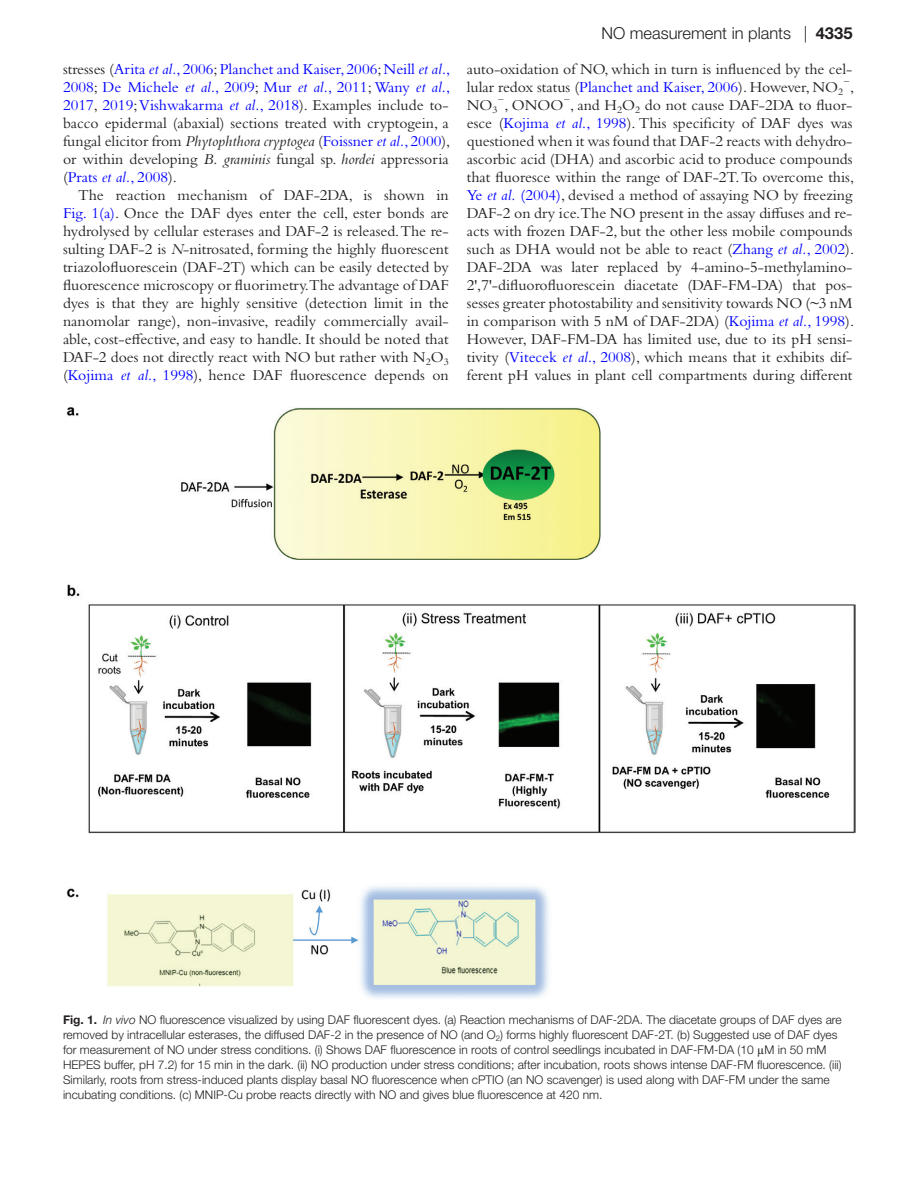
<style>
.page{position:relative;width:919px;height:1187px;background:#fff}
.page>*{position:absolute;margin:0;border:0;box-sizing:border-box;transform-origin:0 0}
.t1{font:300 16.5px "Helvetica Neue LT Std";color:#231f20}
.t2{font:15.75px/18px "Bembo Std";color:#231f20;text-align:justify}
.t3{font:300 12px/15px "Helvetica Neue LT Std";color:#231f20}
.t4{font:10.2px "Bembo Std";color:#231f20}
.s1{color:#00f}
.s2{font-style:italic;color:#00f}
.s3{font-style:italic}
.s4{font-weight:700}
.s5{font-size:15.75px}
.s6{font-family:"Gandhari Unicode";font-weight:400}
</style>
<div class="page">
<img style="left:66px;top:407px;width:789px;height:591px">
<p class="t2" style="left:63px;top:59px;width:389px">stresses (<span class="s1">Arita</span> <span class="s2">et al.</span><span class="s1">, 2006</span>; <span class="s1">Planchet and Kaiser, 2006</span>; <span class="s1">Neill</span> <span class="s2">et al.</span><span class="s1">, 2008</span>; <span class="s1">De Michele</span> <span class="s2">et al.</span><span class="s1">, 2009</span>; <span class="s1">Mur</span> <span class="s2">et al.</span><span class="s1">, 2011</span>; <span class="s1">Wany</span> <span class="s2">et al.</span><span class="s1">, 2017</span>, <span class="s1">2019</span>; <span class="s1">Vishwakarma</span> <span class="s2">et al.</span><span class="s1">, 2018</span>). Examples include to&shy;bacco epidermal (abaxial) sections treated with cryptogein, a fungal elicitor from <span class="s3">Phytophthora cryptogea</span> (<span class="s1">Foissner</span> <span class="s2">et al.</span><span class="s1">, 2000</span>), or within developing <span class="s3">B. graminis</span> fungal sp. <span class="s3">hordei</span> appressoria (<span class="s1">Prats</span> <span class="s2">et al.</span><span class="s1">, 2008</span>).</p>
<p class="t2" style="left:63px;top:185px;width:387px;text-indent:15px">The reaction mechanism of DAF-2DA, is shown in <span class="s1">Fig. 1(a)</span>. Once the DAF dyes enter the cell, ester bonds are hydrolysed by cellular esterases and DAF-2 is released. The re&shy;sulting DAF-2 is <span class="s3">N</span>-nitrosated, forming the highly fluorescent triazolofluorescein (DAF-2T) which can be easily detected by fluorescence microscopy or fluorimetry.The advantage of DAF dyes is that they are highly sensitive (detection limit in the nanomolar range), non-invasive, readily commercially avail&shy;able, cost-effective, and easy to handle. It should be noted that DAF-2 does not directly react with NO but rather with N<sub>2</sub>O<sub>3 </sub>(<span class="s1">Kojima</span> <span class="s2">et al.</span><span class="s1">, 1998</span>), hence DAF fluorescence depends on</p>
<p class="t1" style="left:601px;top:23px;width:252px">NO measurement in plants | <span class="s4">4335</span></p>
<p class="t2" style="left:467px;top:59px;width:387px">auto-oxidation of NO, which in turn is influenced by the cel&shy;lular redox status (<span class="s1">Planchet and Kaiser, 2006</span>). However, NO<sub>2</sub></p>
<p class="t4" style="left:843px;top:76px;width:12px">−<span class="s5">,</span></p>
<p class="t2" style="left:466px;top:95px;width:389px">NO<sub>3</sub><sup>−</sup>, ONOO<sup>−</sup>, and H<sub>2</sub>O<sub>2</sub> do not cause DAF-2DA to fluor&shy;esce (<span class="s1">Kojima</span> <span class="s2">et al.</span><span class="s1">, 1998</span>). This specificity of DAF dyes was questioned when it was found that DAF-2 reacts with dehydro&shy;ascorbic acid (DHA) and ascorbic acid to produce compounds that fluoresce within the range of DAF-2T. To overcome this, <span class="s1">Ye</span> <span class="s2">et al.</span> <span class="s1">(2004)</span>, devised a method of assaying NO by freezing DAF-2 on dry ice.The NO present in the assay diffuses and re&shy;acts with frozen DAF-2, but the other less mobile compounds such as DHA would not be able to react (<span class="s1">Zhang</span> <span class="s2">et al.</span><span class="s1">, 2002</span>).<br>DAF-2DA was later replaced by 4-amino-5-methylamino-2',7'-difluorofluorescein diacetate (DAF-FM-DA) that pos&shy;sesses greater photostability and sensitivity towards NO (~3 nM in comparison with 5 nM of DAF-2DA) (<span class="s1">Kojima</span> <span class="s2">et al.</span><span class="s1">, 1998</span>).<br>However, DAF-FM-DA has limited use, due to its pH sensi&shy;tivity (<span class="s1">Vitecek</span> <span class="s2">et al.</span><span class="s1">, 2008</span>), which means that it exhibits dif&shy;ferent pH values in plant cell compartments during different</p>
<p class="t3" style="left:63px;top:1011px;width:780px"><span class="s4">Fig. 1.</span> <span class="s3">In vivo</span> NO fluorescence visualized by using DAF fluorescent dyes. (a) Reaction mechanisms of DAF-2DA. The diacetate groups of DAF dyes are removed by intracellular esterases, the diffused DAF-2 in the presence of NO (and O<sub>2</sub>) forms highly fluorescent DAF-2T. (b) Suggested use of DAF dyes for measurement of NO under stress conditions. (i) Shows DAF fluorescence in roots of control seedlings incubated in DAF-FM-DA (10 <span class="s6">μ</span>M in 50 mM HEPES buffer, pH 7.2) for 15 min in the dark. (ii) NO production under stress conditions; after incubation, roots shows intense DAF-FM fluorescence. (iii)<br>Similarly, roots from stress-induced plants display basal NO fluorescence when cPTIO (an NO scavenger) is used along with DAF-FM under the same incubating conditions. (c) MNIP-Cu probe reacts directly with NO and gives blue fluorescence at 420 nm.</p>
</div>
